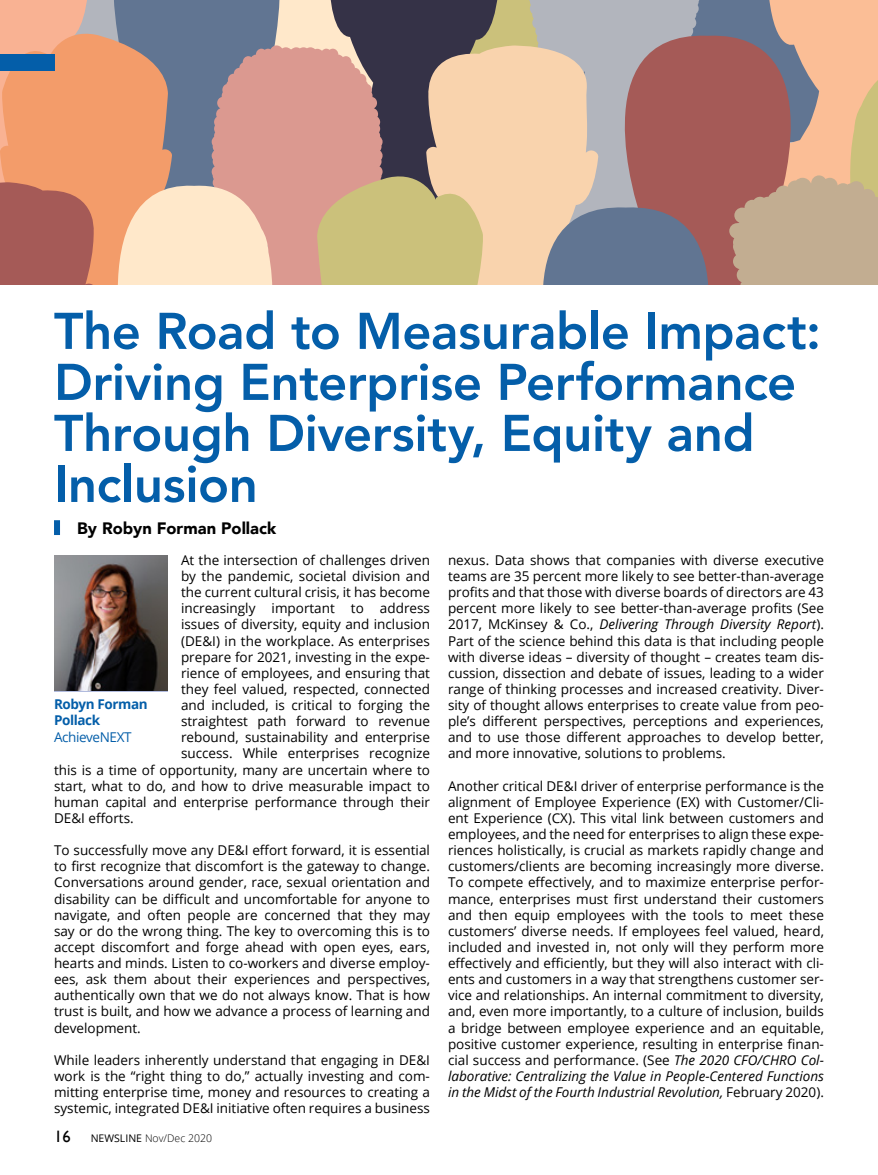
<style>
.page{position:relative;width:878px;height:1175px;background:#fff}
.page>*{position:absolute;margin:0;border:0;box-sizing:border-box;transform-origin:0 0}
.t1{font:800 51px/51px "Avenir";letter-spacing:-.01em;color:#045ea9}
.t2{font:900 16.5px "Avenir";color:#000}
.t3{font:13.5px/16px "Open Sans";color:#000;text-align:justify}
.t4{font:700 13.5px/16.5px "Open Sans";letter-spacing:-.03em;color:#045ea9}
.t5{font:13.5px "Open Sans";letter-spacing:-.03em;color:#045ea9}
.t6{font:300 10.5px "Open Sans";color:#000}
.s1{font-family:"Gill Sans";font-weight:400;font-size:16.5px}
.s2{font-weight:400}
.s3{font-style:italic}
</style>
<div class="page">
<svg style="left:0;top:0;width:878px;height:284px;background:#be9988"></svg>
<div style="left:54px;top:520px;width:6px;height:15px;background:#045ea9"></div>
<img style="left:54px;top:555px;width:113px;height:135px">
<div style="left:0;top:54px;width:54px;height:16px;background:#045ea9"></div>
<h1 class="t1" style="left:54px;top:306px;width:768px">The Road to Measurable Impact:<br>Driving Enterprise Performance<br>Through Diversity, Equity and<br>Inclusion</h1>
<p class="t2" style="left:77px;top:514px;width:200px">By Robyn Forman Pollack</p>
<p class="t3" style="left:181px;top:551px;width:250px">At the intersection of challenges driven</p>
<p class="t3" style="left:181px;top:567px;width:250px">by the pandemic, societal division and</p>
<p class="t3" style="left:181px;top:584px;width:250px">the current cultural crisis, it has become</p>
<p class="t3" style="left:181px;top:600px;width:250px">increasingly important to address</p>
<p class="t3" style="left:181px;top:616px;width:250px">issues of diversity, equity and inclusion</p>
<p class="t3" style="left:181px;top:632px;width:250px">(DE&amp;I) in the workplace. As enterprises</p>
<p class="t3" style="left:181px;top:648px;width:250px">prepare for 2021, investing in the expe-</p>
<p class="t3" style="left:181px;top:664px;width:250px">rience of employees, and ensuring that</p>
<p class="t3" style="left:181px;top:680px;width:250px">they feel valued, respected, connected</p>
<p class="t3" style="left:181px;top:696px;width:250px">and included, is critical to forging the</p>
<p class="t3" style="left:181px;top:713px;width:250px">straightest path forward to revenue</p>
<p class="t3" style="left:181px;top:729px;width:250px">rebound, sustainability and enterprise</p>
<p class="t3" style="left:181px;top:745px;width:250px">success. While enterprises recognize</p>
<p class="t3" style="left:54px;top:761px;width:377px">this is a time of opportunity, many are uncertain where to</p>
<p class="t3" style="left:54px;top:777px;width:377px">start, what to do, and how to drive measurable impact to</p>
<p class="t3" style="left:54px;top:793px;width:377px">human capital and enterprise performance through their</p>
<p class="t3" style="left:54px;top:809px;width:81px">DE&amp;I efforts.</p>
<p class="t3" style="left:54px;top:842px;width:377px">To successfully move any DE&amp;I effort forward, it is essential to first recognize that discomfort is the gateway to change.<br>Conversations around gender, race, sexual orientation and disability can be difficult and uncomfortable for anyone to navigate, and often people are concerned that they may say or do the wrong thing. The key to overcoming this is to accept discomfort and forge ahead with open eyes, ears, hearts and minds. Listen to co-workers and diverse employ&shy;ees, ask them about their experiences and perspectives, authentically own that we do not always know. That is how trust is built, and how we advance a process of learning and development.</p>
<p class="t3" style="left:54px;top:1051px;width:377px">While leaders inherently understand that engaging in DE&amp;I work is the “right thing to do,” actually investing and com&shy;mitting enterprise time, money and resources to creating a systemic, integrated DE&amp;I initiative often requires a business</p>
<p class="t4" style="left:54px;top:695px;width:95px">Robyn Forman<br>Pollack</p>
<p class="t5" style="left:54px;top:727px;width:79px">AchieveNEXT</p>
<p class="t6" style="left:54px;top:1131px;width:159px"><span class="s1">16</span> <span class="s2">NEWSLINE</span> Nov/Dec 2020</p>
<p class="t3" style="left:448px;top:551px;width:377px">nexus. Data shows that companies with diverse executive teams are 35 percent more likely to see better-than-average profits and that those with diverse boards of directors are 43 percent more likely to see better-than-average profits (See 2017, McKinsey &amp; Co., <span class="s3">Delivering Through Diversity Report</span>).<br>Part of the science behind this data is that including people with diverse ideas – diversity of thought – creates team dis&shy;cussion, dissection and debate of issues, leading to a wider range of thinking processes and increased creativity. Diver&shy;sity of thought allows enterprises to create value from peo&shy;ple’s different perspectives, perceptions and experiences, and to use those different approaches to develop better, and more innovative, solutions to problems.</p>
<p class="t3" style="left:448px;top:777px;width:377px">Another critical DE&amp;I driver of enterprise performance is the alignment of Employee Experience (EX) with Customer/Cli&shy;ent Experience (CX). This vital link between customers and employees, and the need for enterprises to align these expe&shy;riences holistically, is crucial as markets rapidly change and customers/clients are becoming increasingly more diverse.<br>To compete effectively, and to maximize enterprise perfor&shy;mance, enterprises must first understand their customers and then equip employees with the tools to meet these customers’ diverse needs. If employees feel valued, heard, included and invested in, not only will they perform more effectively and efficiently, but they will also interact with cli&shy;ents and customers in a way that strengthens customer ser&shy;vice and relationships. An internal commitment to diversity, and, even more importantly, to a culture of inclusion, builds a bridge between employee experience and an equitable, positive customer experience, resulting in enterprise finan&shy;cial success and performance. (See <span class="s3">The 2020 CFO/CHRO Col&shy;laborative: Centralizing the Value in People-Centered Functions in the Midst of the Fourth Industrial Revolution,</span> February 2020).</p>
</div>
